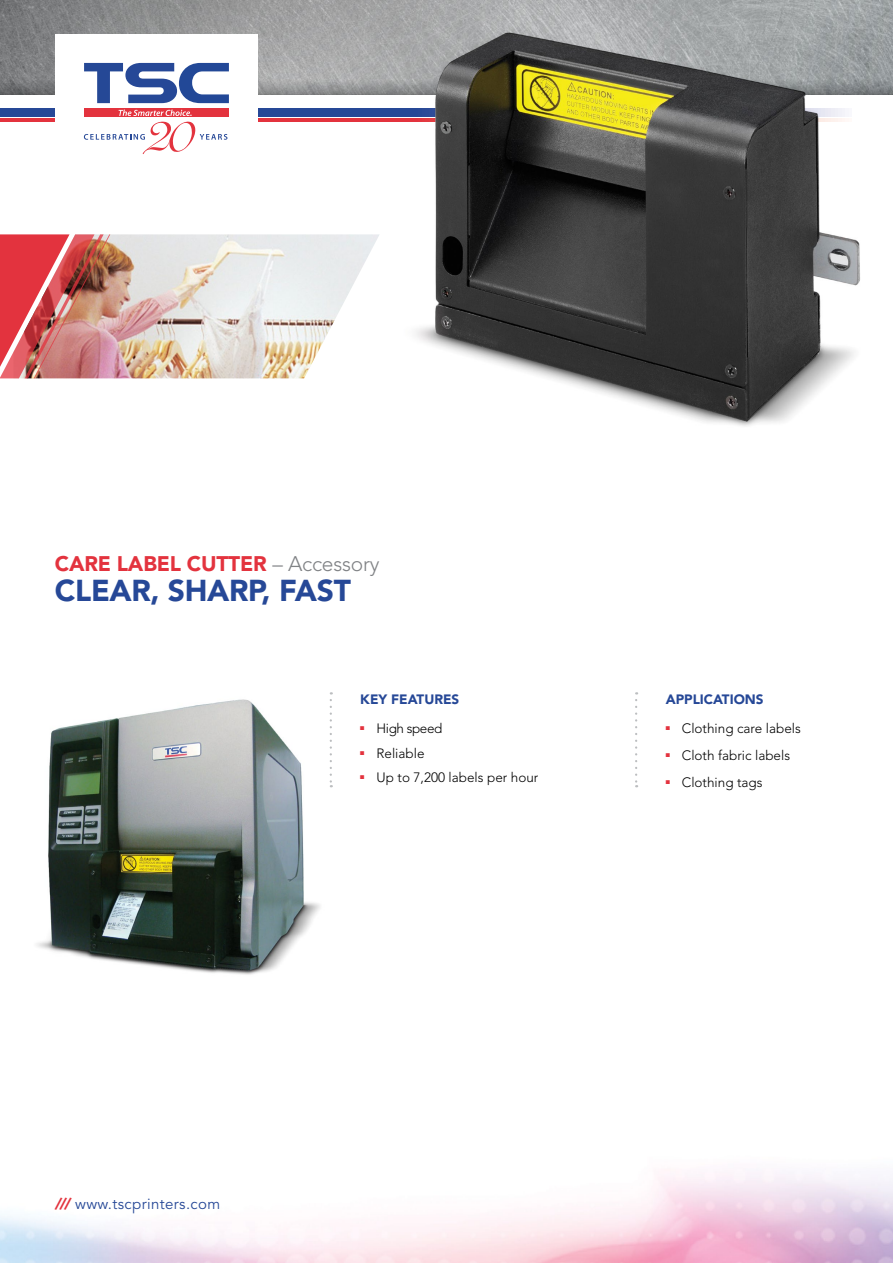
<style>
.page{position:relative;width:893px;height:1263px;background:#fff}
.page>*{position:absolute;margin:0;border:0;box-sizing:border-box;transform-origin:0 0}
.t1{font:900 30px "Avenir";letter-spacing:-.01em;color:#264897}
.t2{font:900 21px "Avenir";letter-spacing:-.01em;color:#e3333e}
.t3{font:15px "Avenir";letter-spacing:.025em;color:#264897}
.t4{font:300 13.5px "Avenir";color:#000}
.t5{font:900 13.5px "Avenir";color:#264897}
.t6{font:300 13.5px "Avenir";letter-spacing:-.03em;color:#000}
.s1{font-weight:300;color:#808285}
.s2{font-weight:900;font-style:italic;color:#e3333e}
</style>
<div class="page">
<img style="left:0;top:0;width:893px;height:80px">
<svg style="left:0;top:80px;width:402px;height:14px"></svg>
<div style="left:0;top:108px;width:851px;height:8px;background:#264897"></div>
<hr style="left:0;top:119px;width:851px;height:2px;background:#e3333e">
<div style="left:55px;top:34px;width:203px;height:153px;background:#fff"></div>
<svg style="left:84px;top:63px;width:145px;height:40px"></svg>
<div style="left:84px;top:108px;width:145px;height:9px;background:#e3333e"></div>
<svg style="left:119px;top:110px;width:73px;height:6px"></svg>
<svg style="left:84px;top:122px;width:143px;height:32px"></svg>
<svg style="left:635px;top:700px;width:2px;height:87px"></svg>
<img style="left:402px;top:13px;width:491px;height:413px">
<img style="left:435px;top:34px;width:424px;height:387px">
<img style="left:37px;top:692px;width:296px;height:283px">
<svg style="left:330px;top:700px;width:2px;height:87px"></svg>
<img style="left:110px;top:234px;width:269px;height:144px">
<img style="left:0;top:234px;width:110px;height:144px">
<h2 class="t2" style="left:55px;top:551px;width:326px">CARE LABEL CUTTER <span class="s1">– Accessory</span></h2>
<h1 class="t1" style="left:55px;top:572px;width:297px">CLEAR, SHARP, FAST</h1>
<p class="t5" style="left:360px;top:691px;width:101px">KEY FEATURES</p>
<p class="t6" style="left:360px;top:721px;width:84px"><sup>■</sup> High speed</p>
<p class="t4" style="left:360px;top:745px;width:66px"><sup>■</sup> Reliable</p>
<p class="t4" style="left:360px;top:769px;width:180px"><sup>■</sup> Up to 7,200 labels per hour</p>
<p class="t5" style="left:666px;top:691px;width:48px">APPLICAT</p>
<p class="t5" style="left:730px;top:691px;width:35px">IONS</p>
<p class="t4" style="left:666px;top:721px;width:137px"><sup>■</sup> Clothing care labels</p>
<p class="t4" style="left:666px;top:748px;width:126px"><sup>■</sup> Cloth fabric labels</p>
<p class="t4" style="left:666px;top:775px;width:98px"><sup>■</sup> Clothing tags</p>
<p class="t3" style="left:55px;top:1195px;width:167px"><span class="s2">///</span> www.tscprinters.com</p>
</div>
